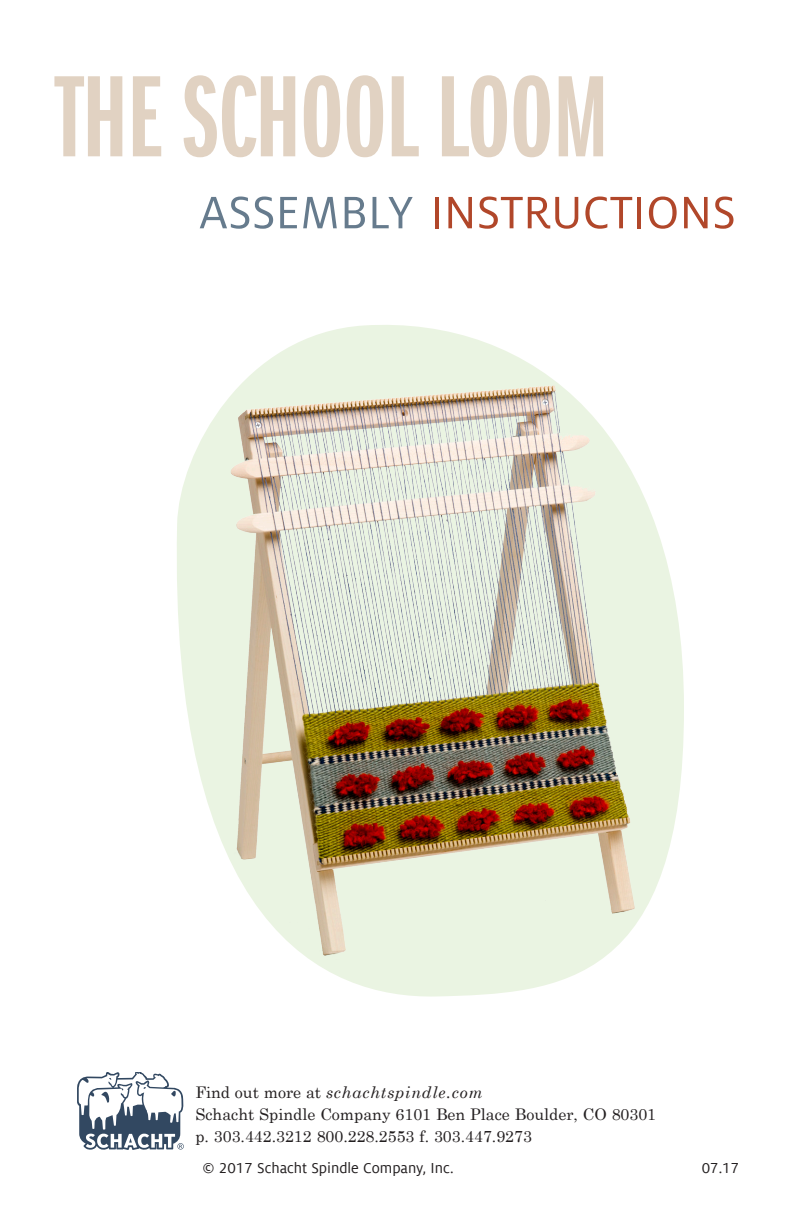
<style>
.page{position:relative;width:792px;height:1224px;background:#fff}
.page>*{position:absolute;margin:0;border:0;box-sizing:border-box;transform-origin:0 0}
.title_cover{font:120px "ITC Franklin Gothic Std Dm X Cp";color:#e1d2c2}
.title_cover_second_l{font:50.4px "Milo Offc";color:#b1472a}
.call-out{font:16px "Century Schoolbook";color:#231f20}
.paragraph{font:16px "Milo Offc";color:#231f20}
.call-out-2{font:italic 16px "Century Schoolbook";letter-spacing:.05em;color:#231f20}
.s1{color:#667b8d}
.s2{font-style:normal}
</style>
<div class="page">
<svg style="left:177px;top:325px;width:507px;height:672px"></svg>
<svg style="left:77px;top:1073px;width:107px;height:77px"></svg>
<img style="left:206px;top:379px;width:445px;height:593px">
<p class="title_cover" style="left:56px;top:52px;width:554px">THE SCHOOL LOOM</p>
<p class="title_cover_second_l" style="left:199px;top:185px;width:539px"><span class="s1">ASSEMBLY</span> INSTRUCTIONS</p>
<p class="call-out-2" style="left:195px;top:1080px;width:289px"><span class="s2">Find out more at</span> schachtspindle.com</p>
<p class="call-out" style="left:195px;top:1101px;width:462px">Schacht Spindle Company 6101 Ben Place Boulder, CO 80301</p>
<p class="call-out" style="left:195px;top:1123px;width:338px">p. 303.442.3212 800.228.2553 f. 303.447.9273</p>
<p class="paragraph" style="left:203px;top:1159px;width:252px">© 2017 Schacht Spindle Company, Inc.</p>
<p class="paragraph" style="left:702px;top:1159px;width:39px">07.17</p>
</div>
